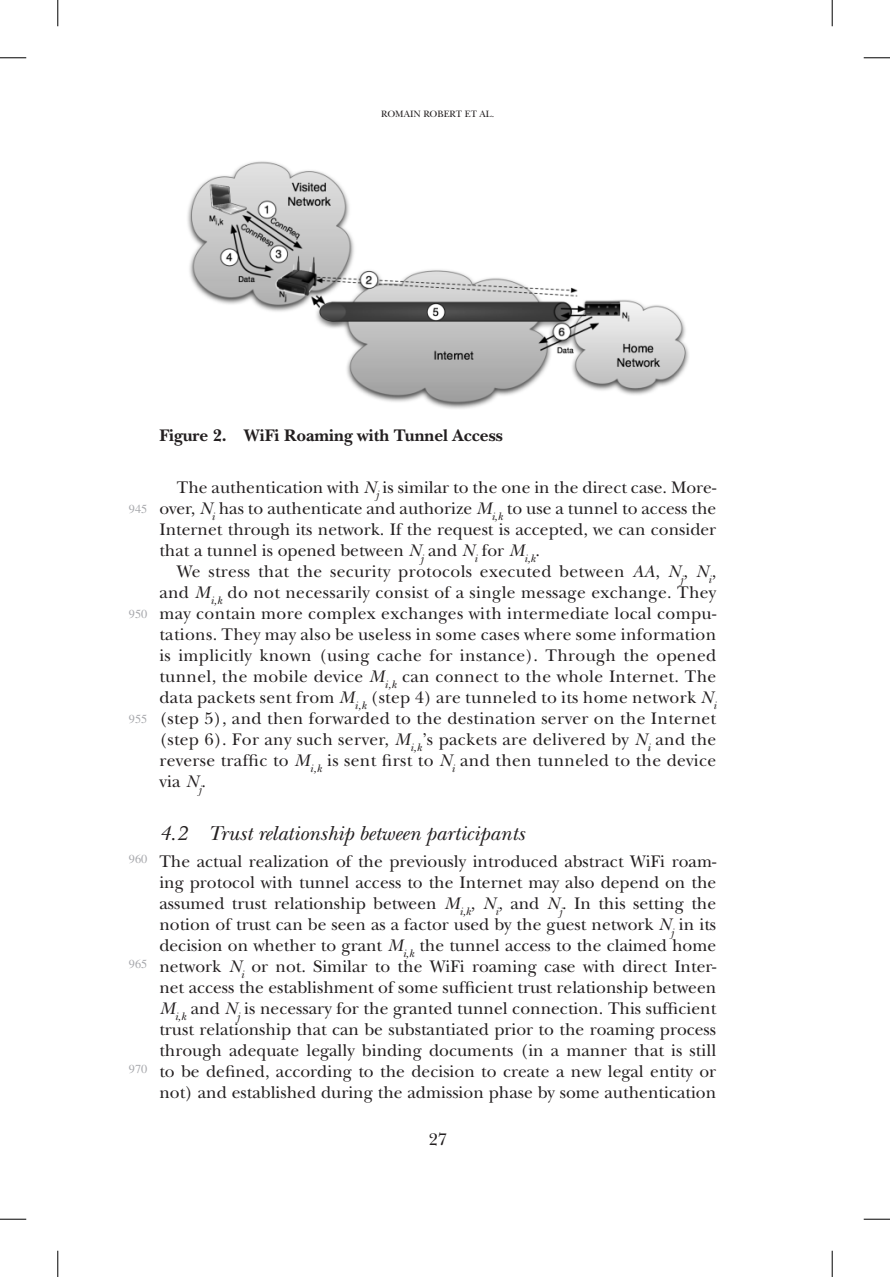
<style>
.page{position:relative;width:890px;height:1277px;background:#fff}
.page>*{position:absolute;margin:0;border:0;box-sizing:border-box;transform-origin:0 0}
.section-b{font:italic 21px "New Baskerville";color:#231f20}
.sec_p{font:17.5px/21px "New Baskerville";letter-spacing:.01em;color:#231f20;text-align:justify}
.sec_p1{font:17.5px/21px "New Baskerville";color:#231f20;text-align:justify}
.figcaption{font:700 17.5px "New Baskerville";color:#231f20}
.t1{font:12.25px "Times";color:#a8a9ad}
.t2{font:9.62px "New Baskerville SC";color:#231f20}
.s1{font-style:italic}
</style>
<div class="page">
<img style="left:187px;top:161px;width:502px;height:248px">
<svg style="left:0;top:57px;width:26px;height:1px"></svg>
<svg style="left:863px;top:57px;width:26px;height:1px"></svg>
<svg style="left:0;top:1218px;width:26px;height:1px"></svg>
<svg style="left:863px;top:1218px;width:26px;height:1px"></svg>
<svg style="left:57px;top:0;width:1px;height:26px"></svg>
<svg style="left:57px;top:1250px;width:1px;height:26px"></svg>
<svg style="left:831px;top:0;width:1px;height:26px"></svg>
<svg style="left:831px;top:1250px;width:1px;height:26px"></svg>
<p class="t2" style="left:381px;top:108px;width:115px">ROMAIN ROBERT ET AL .</p>
<p class="figcaption" style="left:159px;top:425px;width:345px">Figure 2. WiFi Roaming with Tunnel Access</p>
<p class="t1" style="left:129px;top:502px;width:20px">945</p>
<p class="t1" style="left:129px;top:607px;width:20px">950</p>
<p class="t1" style="left:129px;top:712px;width:20px">955</p>
<p class="t1" style="left:129px;top:852px;width:20px">960</p>
<p class="t1" style="left:129px;top:957px;width:20px">965</p>
<p class="t1" style="left:129px;top:1062px;width:20px">970</p>
<p class="sec_p" style="left:159px;top:476px;width:558px;text-indent:18px">The authentication with <span class="s1">N</span><sub>j</sub> is similar to the one in the direct case. More&shy;over, <span class="s1">N</span><sub>i</sub> has to authenticate and authorize <span class="s1">M</span><sub>i,k</sub> to use a tunnel to access the Internet through its network. If the request is accepted, we can consider that a tunnel is opened between <span class="s1">N</span><sub>j</sub> and <span class="s1">N</span><sub>i</sub> for <span class="s1">M</span><sub>i,k</sub>.</p>
<p class="sec_p" style="left:159px;top:560px;width:558px;text-indent:18px">We stress that the security protocols executed between <span class="s1">AA</span>, <span class="s1">N</span><sub>j</sub>, <span class="s1">N</span><sub>i</sub>, and <span class="s1">M</span><sub>i,k</sub> do not necessarily consist of a single message exchange. They may contain more complex exchanges with intermediate local compu&shy;tations. They may also be useless in some cases where some information is implicitly known (using cache for instance). Through the opened tunnel, the mobile device <span class="s1">M</span><sub>i,k</sub> can connect to the whole Internet. The data packets sent from <span class="s1">M</span><sub>i,k</sub> (step 4) are tunneled to its home network <span class="s1">N</span><sub>i </sub>(step 5), and then forwarded to the destination server on the Internet (step 6). For any such server, <span class="s1">M</span><sub>i,k</sub>’s packets are delivered by <span class="s1">N</span><sub>i</sub> and the reverse traffic to <span class="s1">M</span><sub>i,k</sub> is sent first to <span class="s1">N</span><sub>i</sub> and then tunneled to the device via <span class="s1">N</span><sub>j</sub>.</p>
<p class="section-b" style="left:159px;top:821px;width:367px">4.2 Trust relationship between participants</p>
<p class="sec_p1" style="left:159px;top:850px;width:558px">The actual realization of the previously introduced abstract WiFi roam&shy;ing protocol with tunnel access to the Internet may also depend on the assumed trust relationship between <span class="s1">M</span><sub>i,k</sub>, <span class="s1">N</span><sub>i</sub>, and <span class="s1">N</span><sub>j</sub>. In this setting the notion of trust can be seen as a factor used by the guest network <span class="s1">N</span><sub>j</sub> in its decision on whether to grant <span class="s1">M</span><sub>i,k</sub> the tunnel access to the claimed home network <span class="s1">N</span><sub>i</sub> or not. Similar to the WiFi roaming case with direct Inter&shy;net access the establishment of some sufficient trust relationship between <span class="s1">M</span><sub>i,k</sub> and <span class="s1">N</span><sub>j</sub> is necessary for the granted tunnel connection. This sufficient trust relationship that can be substantiated prior to the roaming process through adequate legally binding documents (in a manner that is still to be defined, according to the decision to create a new legal entity or not) and established during the admission phase by some authentication</p>
<p class="sec_p1" style="left:428px;top:1128px;width:20px">27</p>
</div>
